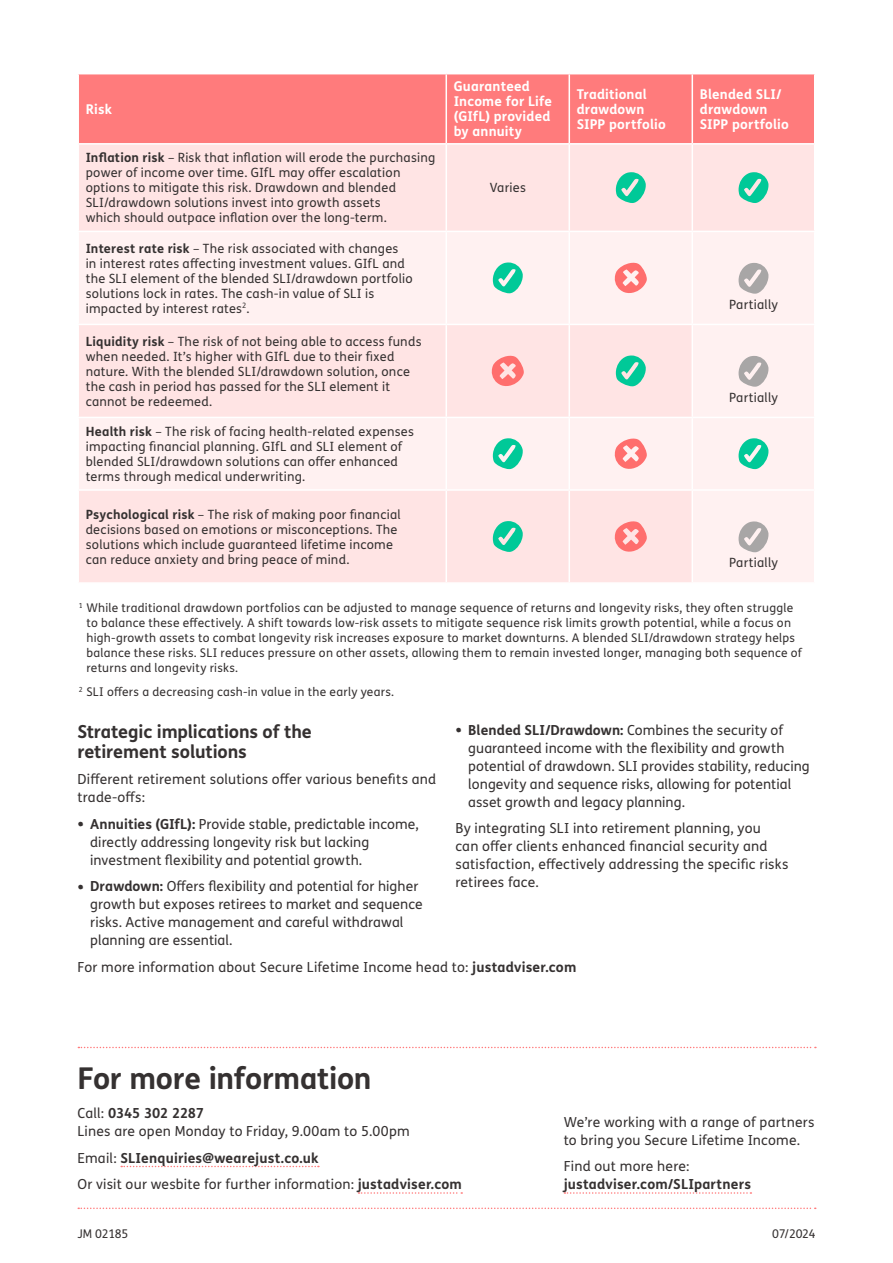
<style>
.page{position:relative;width:893px;height:1263px;background:#fff}
.page>*{position:absolute;margin:0;border:0;box-sizing:border-box;transform-origin:0 0}
.t1{font:700 30px "Just Sans";letter-spacing:-.01em;color:#353131}
.Subheading_1{font:700 18px/19.8px "Just Sans";letter-spacing:-.01em;color:#353131}
.Body_Copy{font:13.8px/18px "Just Sans";letter-spacing:.01em;color:#353131}
.Body_Copy-2{font:700 13.8px/18px "Just Sans";letter-spacing:.015em;color:#353131}
.Table_Header{font:700 13.5px/15px "Just Sans";letter-spacing:.015em;color:#fff}
.Table_Body_Copy{font:12.75px/15px "Just Sans";letter-spacing:.02em;color:#353131}
.Endnotes_with_indent_0-9{font:12px/15px "Just Sans";letter-spacing:.02em;color:#353131}
.DMS_Number{font:12px "Just Sans";letter-spacing:-.02em;color:#353131}
.Endnotes_with_indent_0-9-2{font:7.05px "Just Sans";color:#353131}
.s1{font-weight:700}
.s2{font-family:"Just Script";font-size:19.5px}
.s3{font-weight:400}
</style>
<div class="page">
<div style="left:79px;top:74px;width:735px;height:69px;background:#ff7b7c"></div>
<div style="left:79px;top:145px;width:735px;height:86px;background:#ffe4e4"></div>
<svg style="left:79px;top:232px;width:735px;height:350px;fill:#fff1f1"></svg>
<hr style="left:446px;top:74px;width:1px;height:69px;background:#fff">
<hr style="left:568px;top:74px;width:2px;height:69px;background:#fff">
<hr style="left:692px;top:74px;width:1px;height:69px;background:#fff">
<hr style="left:446px;top:145px;width:1px;height:86px;background:#fff">
<hr style="left:568px;top:145px;width:2px;height:86px;background:#fff">
<hr style="left:692px;top:145px;width:1px;height:86px;background:#fff">
<hr style="left:446px;top:232px;width:1px;height:92px;background:#fff">
<hr style="left:568px;top:232px;width:2px;height:92px;background:#fff">
<hr style="left:692px;top:232px;width:1px;height:92px;background:#fff">
<hr style="left:77px;top:324px;width:369px;height:1px;background:#fff">
<hr style="left:446px;top:324px;width:123px;height:1px;background:#fff">
<hr style="left:446px;top:325px;width:1px;height:92px;background:#fff">
<hr style="left:569px;top:324px;width:123px;height:1px;background:#fff">
<hr style="left:568px;top:325px;width:2px;height:92px;background:#fff">
<hr style="left:692px;top:324px;width:123px;height:1px;background:#fff">
<hr style="left:692px;top:325px;width:1px;height:92px;background:#fff">
<hr style="left:77px;top:417px;width:369px;height:1px;background:#fff">
<hr style="left:446px;top:417px;width:123px;height:1px;background:#fff">
<hr style="left:446px;top:418px;width:1px;height:71px;background:#fff">
<hr style="left:569px;top:417px;width:123px;height:1px;background:#fff">
<hr style="left:568px;top:418px;width:2px;height:71px;background:#fff">
<hr style="left:692px;top:417px;width:123px;height:1px;background:#fff">
<hr style="left:692px;top:418px;width:1px;height:71px;background:#fff">
<hr style="left:77px;top:489px;width:369px;height:2px;background:#fff">
<hr style="left:446px;top:489px;width:123px;height:2px;background:#fff">
<hr style="left:446px;top:491px;width:1px;height:91px;background:#fff">
<hr style="left:569px;top:489px;width:123px;height:2px;background:#fff">
<hr style="left:568px;top:491px;width:2px;height:91px;background:#fff">
<hr style="left:692px;top:489px;width:123px;height:2px;background:#fff">
<hr style="left:692px;top:491px;width:1px;height:91px;background:#fff">
<svg style="left:616px;top:172px;width:30px;height:31px"></svg>
<svg style="left:739px;top:172px;width:29px;height:31px"></svg>
<svg style="left:493px;top:262px;width:30px;height:31px"></svg>
<svg style="left:613px;top:261px;width:35px;height:34px"></svg>
<svg style="left:739px;top:263px;width:29px;height:31px"></svg>
<svg style="left:490px;top:354px;width:35px;height:34px"></svg>
<svg style="left:616px;top:355px;width:30px;height:31px"></svg>
<svg style="left:739px;top:356px;width:29px;height:31px"></svg>
<svg style="left:493px;top:438px;width:30px;height:31px"></svg>
<svg style="left:613px;top:437px;width:35px;height:33px"></svg>
<svg style="left:739px;top:438px;width:29px;height:31px"></svg>
<svg style="left:493px;top:521px;width:30px;height:31px"></svg>
<svg style="left:613px;top:520px;width:35px;height:33px"></svg>
<svg style="left:739px;top:521px;width:29px;height:31px"></svg>
<svg style="left:78px;top:1047px;width:738px;height:1px"></svg>
<svg style="left:121px;top:1166px;width:198px;height:1px"></svg>
<svg style="left:359px;top:1192px;width:103px;height:2px"></svg>
<svg style="left:564px;top:1192px;width:187px;height:2px"></svg>
<svg style="left:78px;top:1207px;width:738px;height:2px"></svg>
<p class="Table_Header" style="left:86px;top:101px;width:28px">Risk</p>
<p class="Table_Body_Copy" style="left:86px;top:150px;width:351px"><span class="s1">Inflation risk</span> – Risk that inflation will erode the purchasing power of income over time. GIfL may offer escalation options to mitigate this risk. Drawdown and blended SLI/drawdown solutions invest into growth assets<br>which should outpace inflation over the long-term.</p>
<p class="Table_Body_Copy" style="left:86px;top:240px;width:329px"><span class="s1">Interest rate risk</span> – The risk associated with changes<br>in interest rates affecting investment values. GIfL and the SLI element of the blended SLI/drawdown portfolio solutions lock in rates. The cash-in value of SLI is impacted by interest rates<sup>2</sup>.</p>
<p class="Table_Body_Copy" style="left:86px;top:333px;width:337px"><span class="s1">Liquidity risk</span> – The risk of not being able to access funds when needed. It’s higher with GIfL due to their fixed nature. With the blended SLI/drawdown solution, once the cash in period has passed for the SLI element it cannot be redeemed.</p>
<p class="Table_Body_Copy" style="left:86px;top:424px;width:330px"><span class="s1">Health risk</span> – The risk of facing health-related expenses impacting financial planning. GIfL and SLI element of blended SLI/drawdown solutions can offer enhanced terms through medical underwriting.</p>
<p class="Table_Body_Copy" style="left:86px;top:507px;width:317px"><span class="s1">Psychological risk</span> – The risk of making poor financial decisions based on emotions or misconceptions. The solutions which include guaranteed lifetime income can reduce anxiety and bring peace of mind.</p>
<p class="Table_Header" style="left:454px;top:78px;width:100px">Guaranteed<br>Income for Life (GIfL) provided by annuity</p>
<p class="Table_Header" style="left:577px;top:86px;width:91px">Traditional drawdown<br>SIPP portfolio</p>
<p class="Table_Header" style="left:700px;top:86px;width:91px">Blended SLI/ drawdown<br>SIPP portfolio</p>
<p class="Table_Body_Copy" style="left:490px;top:180px;width:38px">Varies</p>
<p class="Table_Body_Copy" style="left:729px;top:296px;width:50px">Partially</p>
<p class="Table_Body_Copy" style="left:729px;top:389px;width:50px">Partially</p>
<p class="Table_Body_Copy" style="left:729px;top:555px;width:50px">Partially</p>
<p class="Endnotes_with_indent_0-9-2" style="left:79px;top:601px;width:5px">1</p>
<p class="Endnotes_with_indent_0-9" style="left:86px;top:600px;width:717px">While traditional drawdown portfolios can be adjusted to manage sequence of returns and longevity risks, they often struggle to balance these effectively. A shift towards low-risk assets to mitigate sequence risk limits growth potential, while a focus on high‑growth assets to combat longevity risk increases exposure to market downturns. A blended SLI/drawdown strategy helps balance these risks. SLI reduces pressure on other assets, allowing them to remain invested longer, managing both sequence of returns and longevity risks.</p>
<p class="Endnotes_with_indent_0-9" style="left:79px;top:684px;width:317px"><sup>2</sup> SLI offers a decreasing cash-in value in the early years.</p>
<p class="Subheading_1" style="left:77px;top:721px;width:236px">Strategic implications of the retirement solutions</p>
<p class="Body_Copy" style="left:77px;top:770px;width:360px">Different retirement solutions offer various benefits and trade-offs:</p>
<p class="Body_Copy" style="left:90px;top:815px;width:330px;text-indent:-13px"><span class="s2">•</span> <span class="s1">Annuities (GIfL):</span> Provide stable, predictable income, directly addressing longevity risk but lacking investment flexibility and potential growth.</p>
<p class="Body_Copy" style="left:90px;top:877px;width:334px;text-indent:-13px"><span class="s2">•</span> <span class="s1">Drawdown:</span> Offers flexibility and potential for higher growth but exposes retirees to market and sequence risks. Active management and careful withdrawal planning are essential.</p>
<p class="Body_Copy" style="left:468px;top:721px;width:343px;text-indent:-13px"><span class="s2">•</span> <span class="s1">Blended SLI/Drawdown:</span> Combines the security of guaranteed income with the flexibility and growth potential of drawdown. SLI provides stability, reducing longevity and sequence risks, allowing for potential asset growth and legacy planning.</p>
<p class="Body_Copy" style="left:455px;top:819px;width:334px">By integrating SLI into retirement planning, you<br>can offer clients enhanced financial security and satisfaction, effectively addressing the specific risks retirees face.</p>
<p class="Body_Copy" style="left:77px;top:958px;width:500px">For more information about Secure Lifetime Income head to: <span class="s1">justadviser.com</span></p>
<p class="t1" style="left:78px;top:1055px;width:296px">For more information</p>
<p class="Body_Copy" style="left:77px;top:1104px;width:334px">Call: <span class="s1">0345 302 2287<br></span>Lines are open Monday to Friday, 9.00am to 5.00pm</p>
<p class="Body_Copy-2" style="left:77px;top:1148px;width:243px"><span class="s3">Email:</span> SLIenquiries@wearejust.co.uk</p>
<p class="Body_Copy" style="left:77px;top:1175px;width:386px">Or visit our wesbite for further information: <span class="s1">justadviser.com</span></p>
<p class="Body_Copy" style="left:564px;top:1113px;width:252px">We’re working with a range of partners to bring you Secure Lifetime Income.</p>
<p class="Body_Copy-2" style="left:564px;top:1157px;width:189px"><span class="s3">Find out more here: </span>justadviser.com/SLIpartners</p>
<p class="DMS_Number" style="left:77px;top:1225px;width:53px">JM 02185</p>
<p class="DMS_Number" style="left:772px;top:1225px;width:45px">07/2024</p>
</div>
